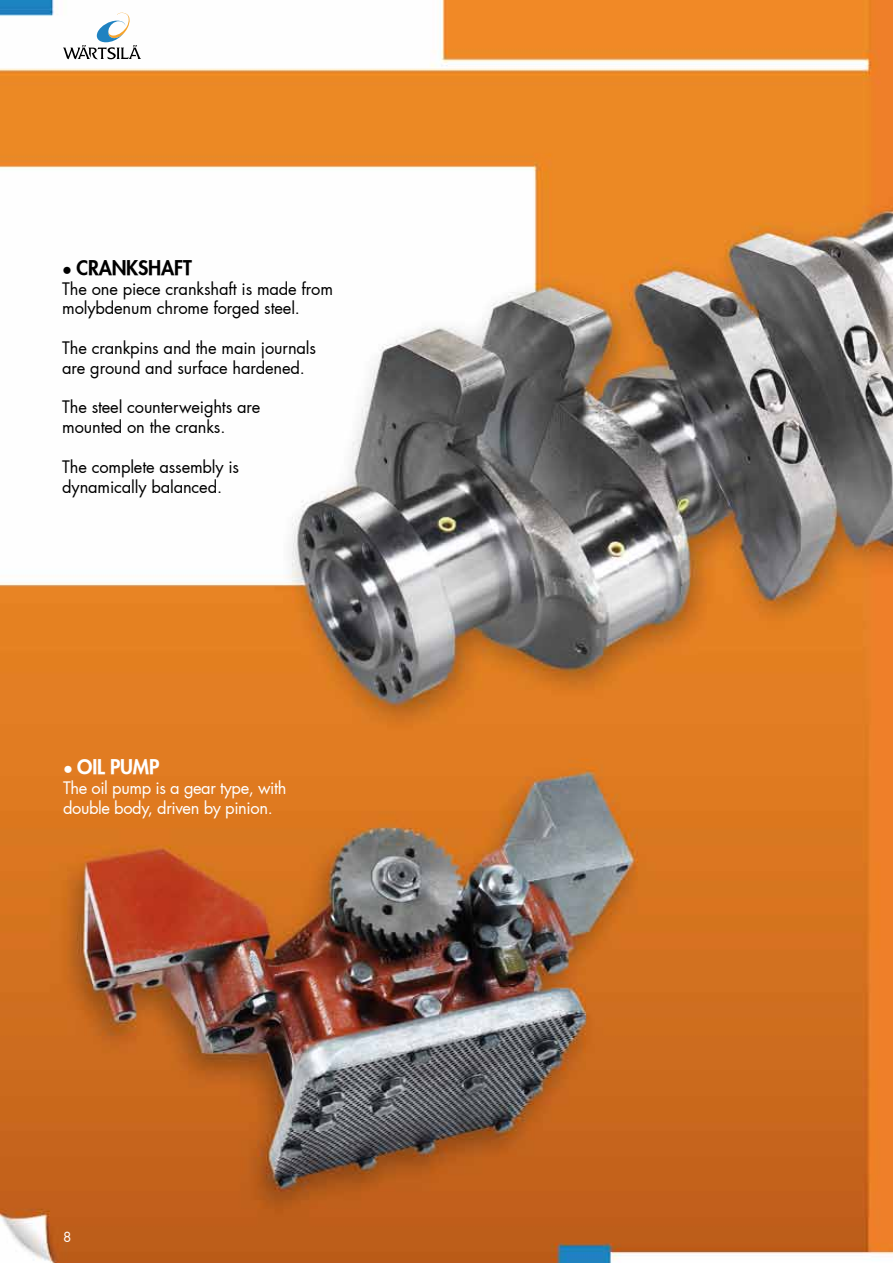
<style>
.page{position:relative;width:893px;height:1263px;background:#fff}
.page>*{position:absolute;margin:0;border:0;box-sizing:border-box;transform-origin:0 0}
.t1{font:800 19.5px "Futura";letter-spacing:-.01em;color:#000}
.t2{font:800 19.5px "Futura";letter-spacing:-.01em;color:#fff}
.t3{font:16.5px/19.8px "Futura";letter-spacing:-.01em;color:#000}
.t4{font:16.5px/19.8px "Futura";letter-spacing:-.025em;color:#fff}
.t5{font:13.5px "Futura";color:#fff}
.s1{font-family:"Arial";font-weight:400;font-size:16.5px}
</style>
<div class="page">
<img style="left:0;top:0;width:893px;height:1263px">
<svg style="left:63px;top:12px;width:78px;height:47px"></svg>
<img style="left:123px;top:52px;width:30px;height:30px">
<p class="t1" style="left:62px;top:255px;width:131px"><span class="s1">●</span> CRANKSHAFT</p>
<p class="t3" style="left:62px;top:279px;width:272px">The one piece crankshaft is made from molybdenum chrome forged steel.</p>
<p class="t3" style="left:62px;top:338px;width:255px">The crankpins and the main journals are ground and surface hardened.</p>
<p class="t3" style="left:62px;top:398px;width:200px">The steel counterweights are mounted on the cranks.</p>
<p class="t3" style="left:62px;top:457px;width:178px">The complete assembly is dynamically balanced.</p>
<p class="t2" style="left:63px;top:754px;width:96px"><span class="s1">●</span> OIL PUMP</p>
<p class="t4" style="left:63px;top:778px;width:225px">The oil pump is a gear type, with double body, driven by pinion.</p>
<p class="t5" style="left:63px;top:1228px;width:10px">8</p>
</div>
